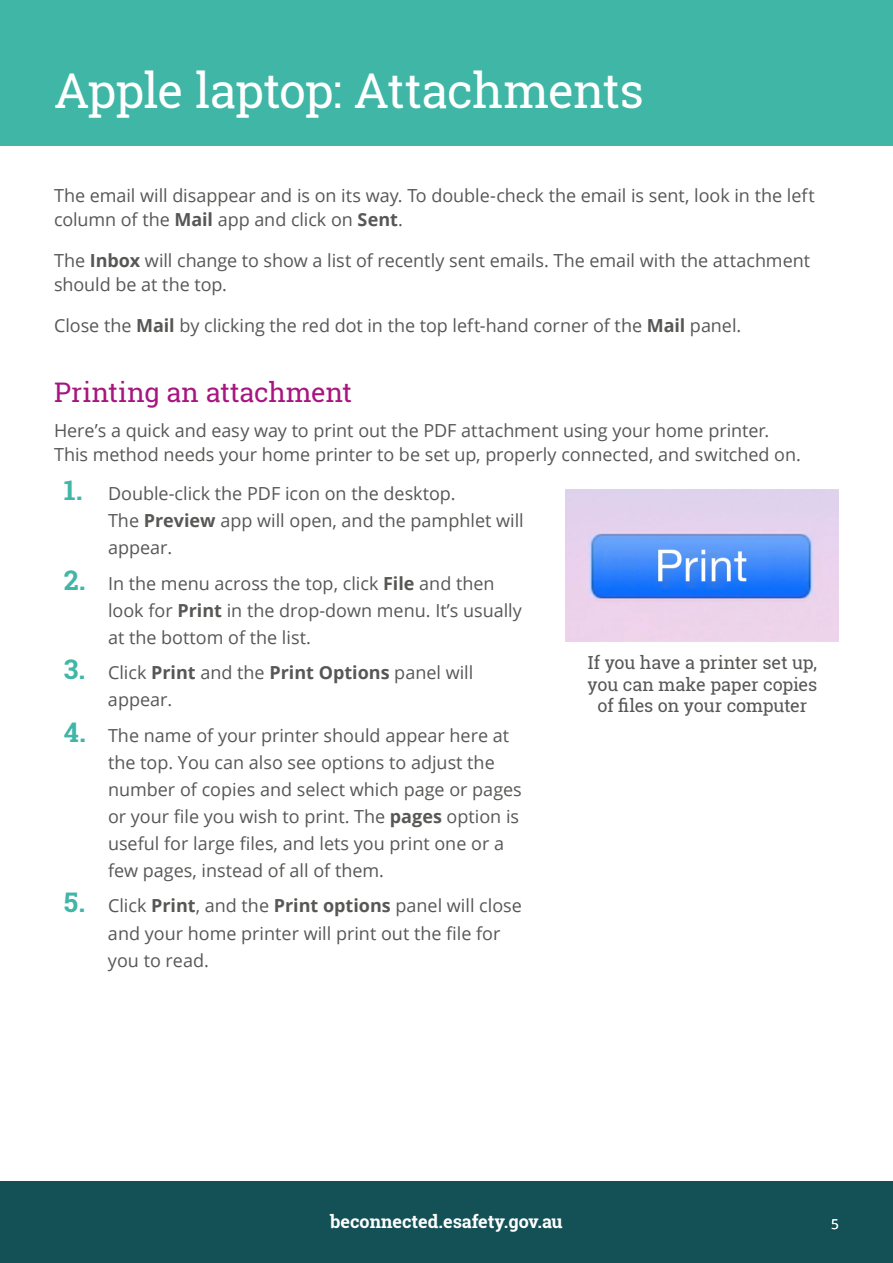
<style>
.page{position:relative;width:893px;height:1263px;background:#fff}
.page>*{position:absolute;margin:0;border:0;box-sizing:border-box;transform-origin:0 0}
.t1{font:48px "Roboto Slab";letter-spacing:-.02em;color:#fff}
.t2{font:27px "Roboto Slab";letter-spacing:-.005em;color:#a71680}
.t3{font:18px/27px "Open Sans";color:#575756}
.t4{font:18px "Roboto Slab";letter-spacing:-.01em;color:#575756}
.t5{font:700 18px "Roboto Slab";color:#fff}
.t6{font:13.5px "Open Sans";color:#fff}
.s1{font-weight:700}
.s2{font-family:"Roboto Slab";font-weight:700;font-size:27px;color:#40b6a6}
</style>
<div class="page">
<div style="left:0;top:1181px;width:893px;height:82px;background:#135157"></div>
<div style="left:0;top:0;width:893px;height:145px;background:#40b6a6"></div>
<img style="left:566px;top:490px;width:273px;height:152px">
<h1 class="t1" style="left:54px;top:58px;width:591px">Apple laptop: Attachments</h1>
<p class="t3" style="left:54px;top:183px;width:762px;line-height:24px">The email will disappear and is on its way. To double-check the email is sent, look in the left column of the <span class="s1">Mail</span> app and click on <span class="s1">Sent</span>.</p>
<p class="t3" style="left:54px;top:248px;width:758px;line-height:24px">The <span class="s1">Inbox</span> will change to show a list of recently sent emails. The email with the attachment should be at the top.</p>
<p class="t3" style="left:54px;top:311px;width:689px">Close the <span class="s1">Mail</span> by clicking the red dot in the top left-hand corner of the <span class="s1">Mail</span> panel.</p>
<h2 class="t2" style="left:54px;top:374px;width:300px">Printing an attachment</h2>
<p class="t3" style="left:54px;top:418px;width:748px;line-height:24px">Here’s a quick and easy way to print out the PDF attachment using your home printer.<br>This method needs your home printer to be set up, properly connected, and switched on.</p>
<p class="t3" style="left:108px;top:480px;width:417px;text-indent:-44px"><span class="s2">1.</span> Double-click the PDF icon on the desktop.<br>The <span class="s1">Preview</span> app will open, and the pamphlet will appear.</p>
<p class="t3" style="left:108px;top:569px;width:415px;text-indent:-44px"><span class="s2">2.</span> In the menu across the top, click <span class="s1">File</span> and then look for <span class="s1">Print</span> in the drop-down menu. It’s usually at the bottom of the list.</p>
<p class="t4" style="left:588px;top:650px;width:231px">If you have a printer set up,</p>
<p class="t3" style="left:64px;top:659px;width:411px"><span class="s2">3.</span> Click <span class="s1">Print</span> and the <span class="s1">Print Options</span> panel will</p>
<p class="t4" style="left:587px;top:672px;width:231px">you can make paper copies</p>
<p class="t3" style="left:108px;top:686px;width:66px">appear.</p>
<p class="t4" style="left:598px;top:693px;width:211px">of files on your computer</p>
<p class="t3" style="left:108px;top:721px;width:415px;text-indent:-44px"><span class="s2">4.</span> The name of your printer should appear here at the top. You can also see options to adjust the number of copies and select which page or pages or your file you wish to print. The <span class="s1">pages</span> option is useful for large files, and lets you print one or a</p>
<p class="t3" style="left:108px;top:856px;width:278px">few pages, instead of all of them.</p>
<p class="t3" style="left:64px;top:892px;width:459px"><span class="s2">5.</span> Click <span class="s1">Print</span>, and the <span class="s1">Print options</span> panel will close</p>
<p class="t3" style="left:108px;top:919px;width:394px">and your home printer will print out the file for</p>
<p class="t3" style="left:108px;top:946px;width:102px">you to read.</p>
<p class="t5" style="left:330px;top:1209px;width:234px">beconnected.esafety.gov.au</p>
<p class="t6" style="left:831px;top:1214px;width:9px">5</p>
</div>
